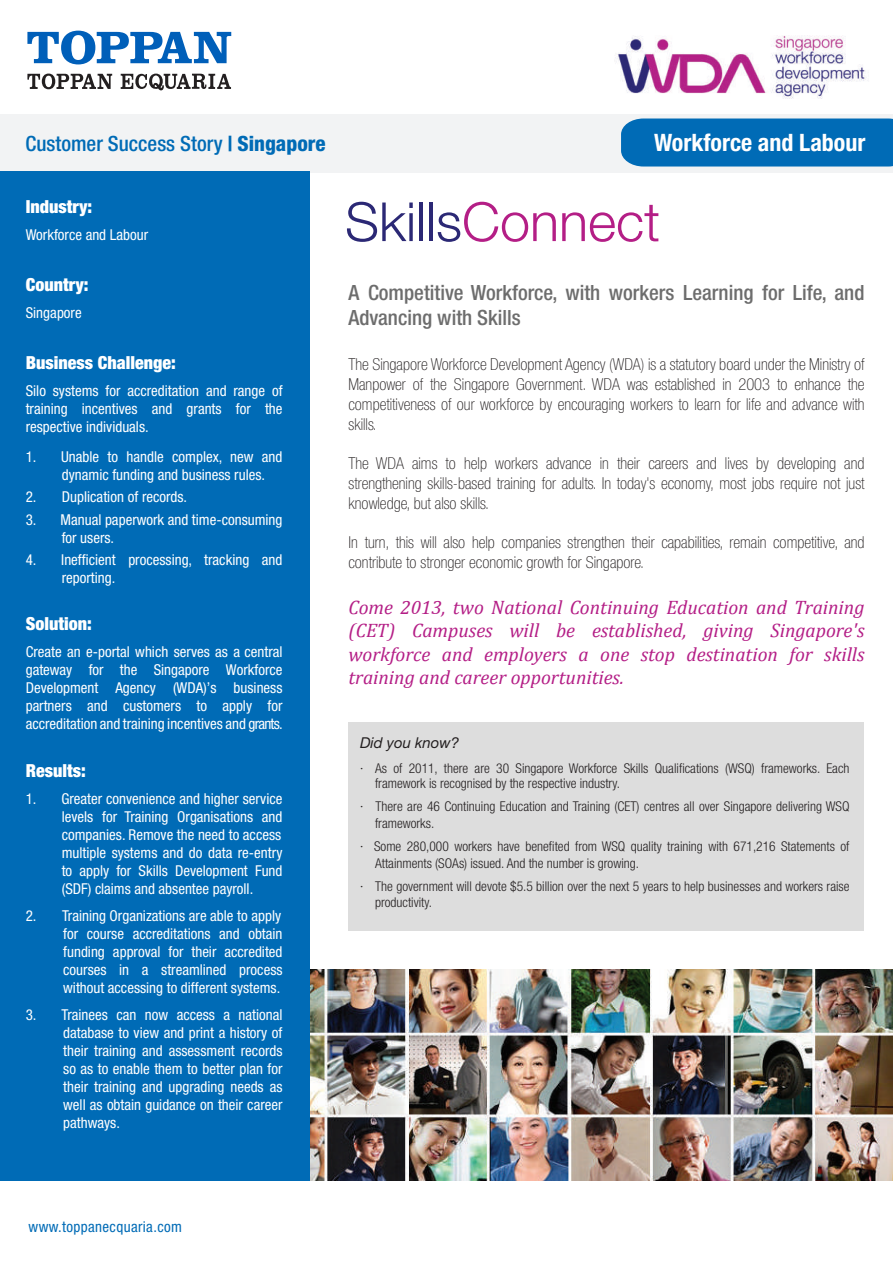
<style>
.page{position:relative;width:893px;height:1263px;background:#fff}
.page>*{position:absolute;margin:0;border:0;box-sizing:border-box;transform-origin:0 0}
.t1{font:300 54px "Helvetica Neue LT Std";color:#b41e86}
.t2{font:700 condensed 24px "Helvetica Neue LT Std";color:#fff}
.t3{font:500 condensed 21px/25.2px "Helvetica Neue LT Std";color:#6d6d6d}
.t4{font:500 condensed 21px "Helvetica Neue LT Std";color:#006bb6}
.t5{font:italic 19.5px/23.4px "Cambria";color:#b41e86;text-align:justify}
.t6{font:900 condensed 18px "Helvetica Neue LT Std";color:#fff}
.t7{font:100 condensed 16.5px/19.8px "Helvetica Neue LT Std";color:#231f20;text-align:justify}
.t8{font:condensed 15px/18px "Helvetica Neue LT Std";color:#fff;text-align:justify}
.t9{font:condensed 15px "Helvetica Neue LT Std";letter-spacing:.025em;color:#006bb6}
.t10{font:italic 15px "Helvetica Neue LT Std";color:#231f20}
.t11{font:300 condensed 13.5px/16.2px "Helvetica Neue LT Std";color:#231f20}
.t12{font:100 13.35px "Helvetica Neue LT Std";color:#006bb6}
.s1{font-weight:700}
.s2{font-weight:800}
.s3{color:#2b2875}
</style>
<div class="page">
<img style="left:309px;top:970px;width:584px;height:211px">
<img style="left:615px;top:35px;width:252px;height:64px">
<div style="left:0;top:114px;width:893px;height:58px;background:#f2f3f4"></div>
<div style="left:621px;top:119px;width:272px;height:48px;background:#006bb6"></div>
<div style="left:0;top:171px;width:309px;height:1010px;background:#006bb6"></div>
<div style="left:348px;top:722px;width:515px;height:209px;background:#ddd"></div>
<svg style="left:27px;top:30px;width:204px;height:61px"></svg>
<h3 class="t4" style="left:26px;top:131px;width:301px">Customer Success Story <span class="s1">|</span> <span class="s2">Singapore</span></h3>
<h2 class="t2" style="left:654px;top:128px;width:213px">Workforce and Labour</h2>
<p class="t6" style="left:26px;top:196px;width:68px">Industry:</p>
<p class="t8" style="left:26px;top:226px;width:124px">Workforce and Labour</p>
<p class="t6" style="left:26px;top:274px;width:64px">Country:</p>
<p class="t8" style="left:26px;top:304px;width:57px">Singapore</p>
<p class="t6" style="left:26px;top:351px;width:152px">Business Challenge:</p>
<p class="t8" style="left:26px;top:381px;width:258px">Silo systems for accreditation and range of training incentives and grants for the respective individuals.</p>
<p class="t8" style="left:62px;top:447px;width:222px;text-indent:-36px">1. Unable to handle complex, new and dynamic funding and business rules.</p>
<p class="t8" style="left:26px;top:488px;width:163px">2. Duplication of records.</p>
<p class="t8" style="left:62px;top:510px;width:222px;text-indent:-36px">3. Manual paperwork and time-consuming for users.</p>
<p class="t8" style="left:62px;top:551px;width:222px;text-indent:-36px">4. Inefficient processing, tracking and reporting.</p>
<p class="t6" style="left:26px;top:613px;width:68px">Solution:</p>
<p class="t8" style="left:26px;top:643px;width:258px">Create an e-portal which serves as a central gateway for the Singapore Workforce Development Agency (WDA)’s business partners and customers to apply for accreditation and training incentives and grants.</p>
<p class="t6" style="left:26px;top:759px;width:62px">Results:</p>
<p class="t8" style="left:62px;top:789px;width:222px;text-indent:-36px">1. Greater convenience and higher service levels for Training Organisations and companies. Remove the need to access multiple systems and do data re-entry to apply for Skills Development Fund (SDF) claims and absentee payroll.</p>
<p class="t8" style="left:63px;top:906px;width:221px;text-indent:-38px">2. Training Organizations are able to apply for course accreditations and obtain funding approval for their accredited courses in a streamlined process without accessing to different systems.</p>
<p class="t8" style="left:63px;top:1005px;width:221px;text-indent:-38px">3. Trainees can now access a national database to view and print a history of their training and assessment records so as to enable them to better plan for their training and upgrading needs as well as obtain guidance on their career pathways.</p>
<p class="t9" style="left:29px;top:1218px;width:155px">www.toppanecquaria.com</p>
<p class="t12" style="left:35px;top:1218px;width:109px">www.ecquaria.com</p>
<h1 class="t1" style="left:345px;top:189px;width:317px"><span class="s3">Skills</span>Connect</h1>
<h3 class="t3" style="left:348px;top:280px;width:517px">A Competitive Workforce, with workers Learning for Life, and<br>Advancing with Skills</h3>
<p class="t7" style="left:348px;top:354px;width:518px">The Singapore Workforce Development Agency (WDA) is a statutory board under the Ministry of Manpower of the Singapore Government. WDA was established in 2003 to enhance the competitiveness of our workforce by encouraging workers to learn for life and advance with skills.</p>
<p class="t7" style="left:348px;top:453px;width:517px">The WDA aims to help workers advance in their careers and lives by developing and strengthening skills-based training for adults. In today's economy, most jobs require not just knowledge, but also skills.</p>
<p class="t7" style="left:348px;top:533px;width:518px">In turn, this will also help companies strengthen their capabilities, remain competitive, and contribute to stronger economic growth for Singapore.</p>
<h3 class="t5" style="left:348px;top:595px;width:518px">Come 2013, two National Continuing Education and Training (CET) Campuses will be established, giving Singapore's workforce and employers a one stop destination for skills training and career opportunities.</h3>
<p class="t10" style="left:360px;top:733px;width:101px">Did you know?</p>
<p class="t11" style="left:375px;top:760px;width:476px;line-height:15px;text-indent:-15px">· As of 2011, there are 30 Singapore Workforce Skills Qualifications (WSQ) frameworks. Each framework is recognised by the respective industry.</p>
<p class="t11" style="left:375px;top:798px;width:476px;text-indent:-15px">· There are 46 Continuing Education and Training (CET) centres all over Singapore delivering WSQ frameworks.</p>
<p class="t11" style="left:375px;top:838px;width:476px;text-indent:-15px">· Some 280,000 workers have benefited from WSQ quality training with 671,216 Statements of<br>Attainments (SOAs) issued. And the number is growing.</p>
<p class="t11" style="left:375px;top:878px;width:476px;text-indent:-15px">· The government will devote $5.5 billion over the next 5 years to help businesses and workers raise productivity.</p>
</div>
